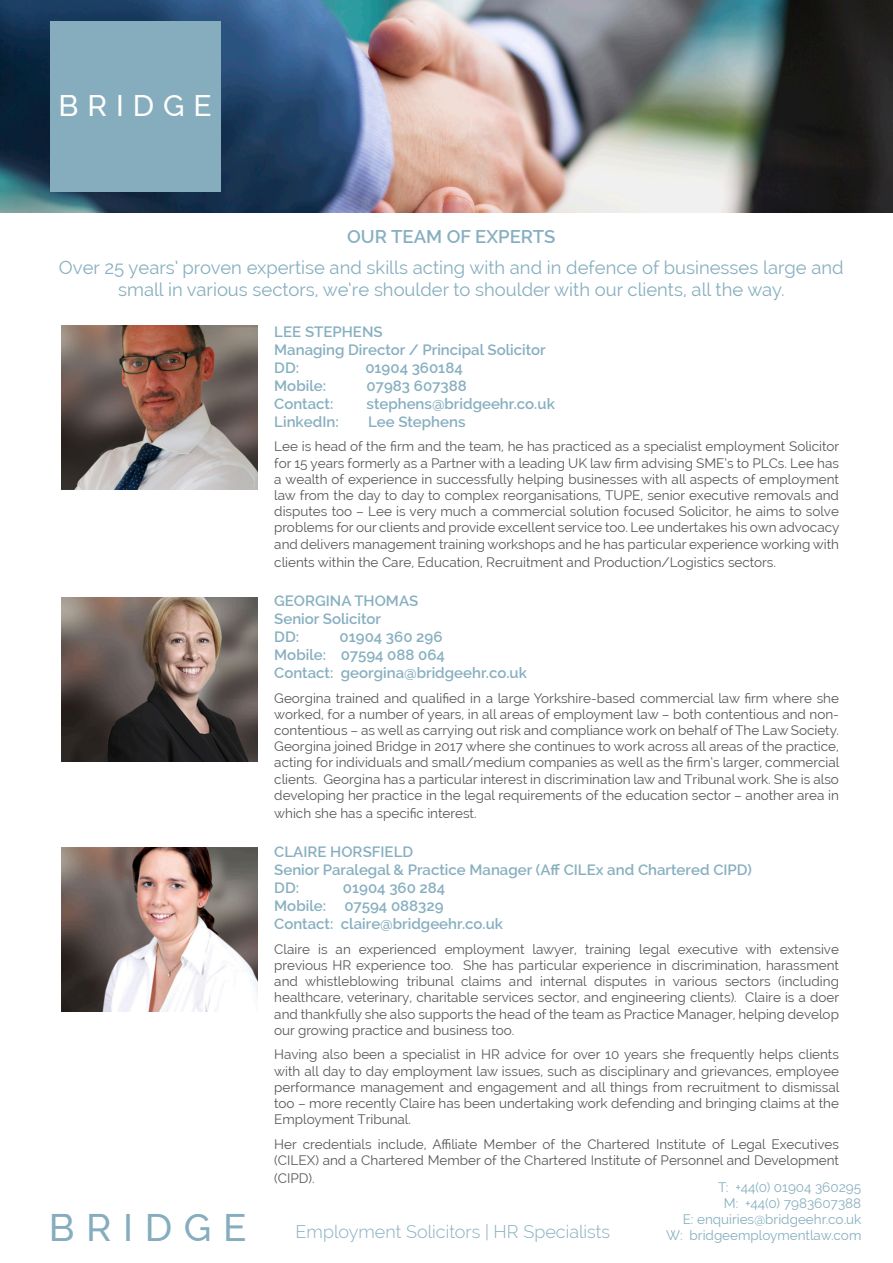
<style>
.page{position:relative;width:893px;height:1263px;background:#fff}
.page>*{position:absolute;margin:0;border:0;box-sizing:border-box;transform-origin:0 0}
.t1{font:500 38.4px "Raleway";letter-spacing:.3em;color:#85adbd}
.t2{font:500 29.85px "Raleway";letter-spacing:.3em;color:#fff}
.t3{font:18.45px/22.2px "Raleway";color:#87afc0;text-align:center}
.t4{font:600 18.45px "Raleway";color:#87afc0}
.t5{font:300 18px "Raleway";color:#87afc0}
.t6{font:600 15px/18px "Raleway";color:#87afc0}
.t7{font:13.5px/16.2px "Raleway";color:#57585a;text-align:justify}
.t8{font:13.5px/16.2px "Raleway";color:#87afc0;text-align:right}
</style>
<div class="page">
<img style="left:0;top:0;width:893px;height:213px">
<div style="left:50px;top:21px;width:170px;height:171px;background:#85adbd"></div>
<img style="left:62px;top:326px;width:195px;height:164px">
<img style="left:62px;top:598px;width:195px;height:163px">
<img style="left:62px;top:847px;width:195px;height:164px">
<p class="t2" style="left:58px;top:88px;width:155px">BRIDGE</p>
<p class="t4" style="left:347px;top:226px;width:210px">OUR TEAM OF EXPERTS</p>
<p class="t3" style="left:59px;top:256px;width:786px">Over 25 years’ proven expertise and skills acting with and in defence of businesses large and small in various sectors, we’re shoulder to shoulder with our clients, all the way.</p>
<p class="t1" style="left:49px;top:1205px;width:199px">BRIDGE</p>
<p class="t6" style="left:274px;top:322px;width:273px">LEE STEPHENS<br>Managing Director / Principal Solicitor<br>DD:</p>
<p class="t6" style="left:365px;top:358px;width:99px">01904 360184</p>
<p class="t6" style="left:274px;top:376px;width:53px">Mobile:</p>
<p class="t6" style="left:367px;top:376px;width:102px">07983 607388</p>
<p class="t6" style="left:274px;top:394px;width:61px">Contact:</p>
<p class="t6" style="left:367px;top:394px;width:190px">stephens@bridgeehr.co.uk</p>
<p class="t6" style="left:274px;top:412px;width:66px">LinkedIn:</p>
<p class="t6" style="left:368px;top:412px;width:99px">Lee Stephens</p>
<p class="t7" style="left:274px;top:438px;width:567px">Lee is head of the firm and the team, he has practiced as a specialist employment Solicitor for 15 years formerly as a Partner with a leading UK law firm advising SME’s to PLCs. Lee has a wealth of experience in successfully helping businesses with all aspects of employment law from the day to day to complex reorganisations, TUPE, senior executive removals and disputes too – Lee is very much a commercial solution focused Solicitor, he aims to solve problems for our clients and provide excellent service too. Lee undertakes his own advocacy and delivers management training workshops and he has particular experience working with</p>
<p class="t7" style="left:274px;top:554px;width:503px">clients within the Care, Education, Recruitment and Production/Logistics sectors.</p>
<p class="t6" style="left:274px;top:592px;width:145px">GEORGINA THOMAS<br>Senior Solicitor<br>DD:</p>
<p class="t6" style="left:274px;top:628px;width:254px;text-indent:65px">01904 360 296<br>Mobile: 07594 088 064<br>Contact: georgina@bridgeehr.co.uk</p>
<p class="t7" style="left:274px;top:690px;width:567px">Georgina trained and qualified in a large Yorkshire-based commercial law firm where she worked, for a number of years, in all areas of employment law – both contentious and non&shy;contentious – as well as carrying out risk and compliance work on behalf of The Law Society.<br>Georgina joined Bridge in 2017 where she continues to work across all areas of the practice, acting for individuals and small/medium companies as well as the firm’s larger, commercial clients. Georgina has a particular interest in discrimination law and Tribunal work. She is also developing her practice in the legal requirements of the education sector – another area in</p>
<p class="t7" style="left:274px;top:805px;width:204px">which she has a specific interest.</p>
<p class="t6" style="left:274px;top:843px;width:479px">CLAIRE HORSFIELD<br>Senior Paralegal &amp; Practice Manager (Aff CILEx and Chartered CIPD)<br>DD:</p>
<p class="t6" style="left:274px;top:879px;width:230px;text-indent:69px">01904 360 284<br>Mobile: 07594 088329<br>Contact: claire@bridgeehr.co.uk</p>
<p class="t7" style="left:274px;top:941px;width:566px">Claire is an experienced employment lawyer, training legal executive with extensive previous HR experience too. She has particular experience in discrimination, harassment and whistleblowing tribunal claims and internal disputes in various sectors (including healthcare, veterinary, charitable services sector, and engineering clients). Claire is a doer and thankfully she also supports the head of the team as Practice Manager, helping develop our growing practice and business too.</p>
<p class="t7" style="left:274px;top:1046px;width:567px">Having also been a specialist in HR advice for over 10 years she frequently helps clients with all day to day employment law issues, such as disciplinary and grievances, employee performance management and engagement and all things from recruitment to dismissal too – more recently Claire has been undertaking work defending and bringing claims at the Employment Tribunal.</p>
<p class="t7" style="left:274px;top:1136px;width:566px">Her credentials include, Affiliate Member of the Chartered Institute of Legal Executives (CILEX) and a Chartered Member of the Chartered Institute of Personnel and Development</p>
<p class="t7" style="left:274px;top:1170px;width:42px">(CIPD).</p>
<p class="t8" style="left:666px;top:1179px;width:197px">T: +44(0) 01904 360295<br>M: +44(0) 7983607388<br>E: enquiries@bridgeehr.co.uk<br>W: bridgeemploymentlaw.com</p>
<p class="t5" style="left:296px;top:1221px;width:316px">Employment Solicitors | HR Specialists</p>
</div>
